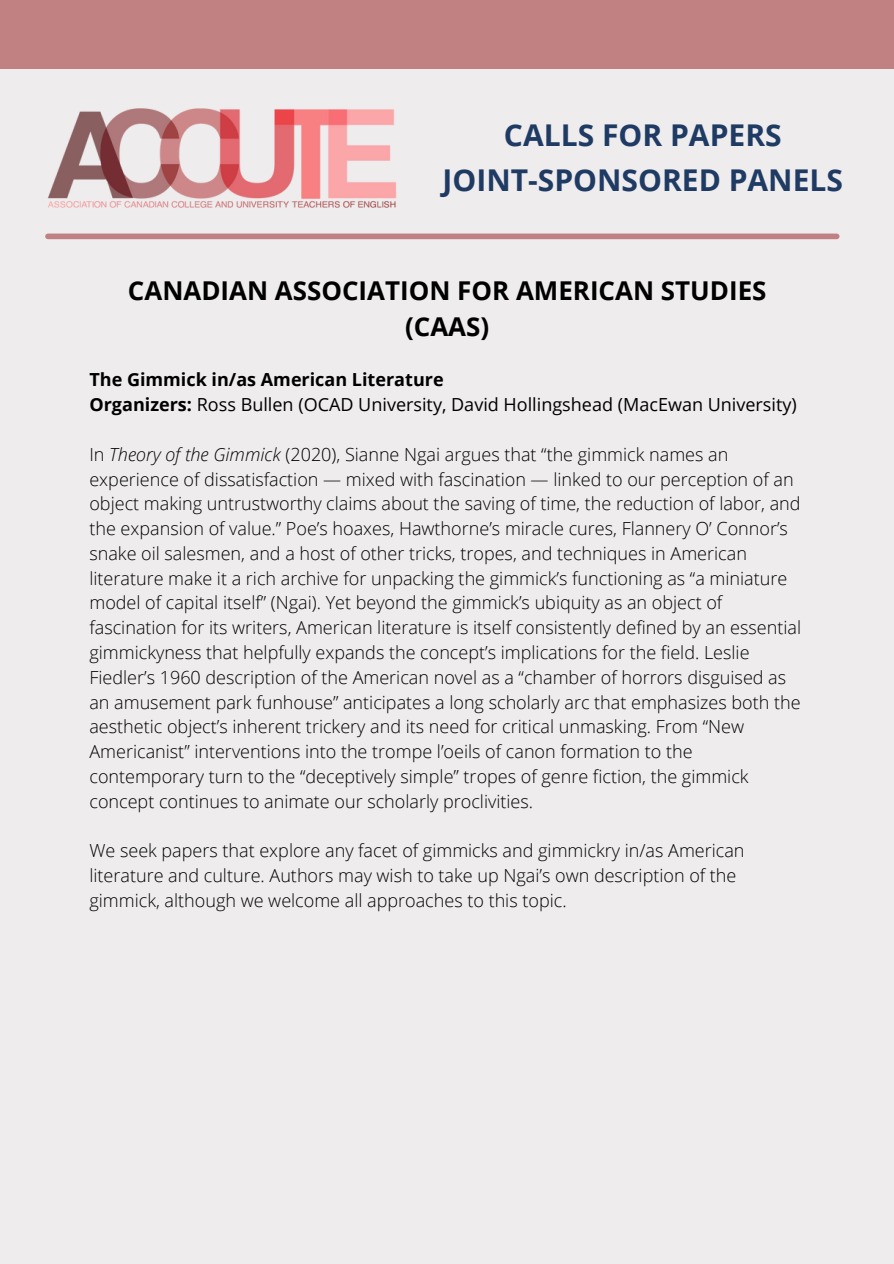
<style>
.page{position:relative;width:894px;height:1264px;background:#fff}
.page>*{position:absolute;margin:0;border:0;box-sizing:border-box;transform-origin:0 0}
.t1{font:700 30px "Open Sans";color:#1f3b64}
.t2{font:700 25.95px/36px "Open Sans";color:#000;text-align:center}
.t3{font:300 18px/24.8px "Open Sans";color:#000}
.t4{font:18px "Open Sans";color:#000}
.t5{font:700 18px "Open Sans";color:#000}
.s1{font-weight:700}
.s2{font-style:italic}
</style>
<div class="page">
<div style="left:0;top:0;width:893px;height:1263px;background:#eeeced"></div>
<div style="left:0;top:0;width:893px;height:69px;background:#c18182"></div>
<img style="left:48px;top:108px;width:349px;height:100px">
<div style="left:48px;top:233px;width:788px;height:6px;background:#c18182"></div>
<p class="t1" style="left:504px;top:114px;width:279px">CALLS FOR PAPERS</p>
<p class="t1" style="left:442px;top:159px;width:402px">JOINT-SPONSORED PANELS</p>
<p class="t2" style="left:128px;top:271px;width:640px">CANADIAN ASSOCIATION FOR AMERICAN STUDIES (CAAS)</p>
<p class="t5" style="left:89px;top:367px;width:355px">The Gimmick in/as American Literature</p>
<p class="t4" style="left:89px;top:392px;width:708px"><span class="s1">Organizers:</span> Ross Bullen (OCAD University, David Hollingshead (MacEwan University)</p>
<p class="t3" style="left:89px;top:441px;width:713px">In <span class="s2">Theory of the Gimmick</span> (2020), Sianne Ngai argues that “the gimmick names an experience of dissatisfaction — mixed with fascination — linked to our perception of an object making untrustworthy claims about the saving of time, the reduction of labor, and the expansion of value.” Poe’s hoaxes, Hawthorne’s miracle cures, Flannery O’ Connor’s snake oil salesmen, and a host of other tricks, tropes, and techniques in American literature make it a rich archive for unpacking the gimmick’s functioning as “a miniature model of capital itself” (Ngai). Yet beyond the gimmick’s ubiquity as an object of fascination for its writers, American literature is itself consistently defined by an essential gimmickyness that helpfully expands the concept’s implications for the field. Leslie Fiedler’s 1960 description of the American novel as a “chamber of horrors disguised as an amusement park funhouse” anticipates a long scholarly arc that emphasizes both the aesthetic object’s inherent trickery and its need for critical unmasking. From “New Americanist” interventions into the trompe l’oeils of canon formation to the contemporary turn to the “deceptively simple” tropes of genre fiction, the gimmick concept continues to animate our scholarly proclivities.</p>
<p class="t3" style="left:89px;top:838px;width:656px">We seek papers that explore any facet of gimmicks and gimmickry in/as American literature and culture. Authors may wish to take up Ngai’s own description of the gimmick, although we welcome all approaches to this topic.</p>
</div>
